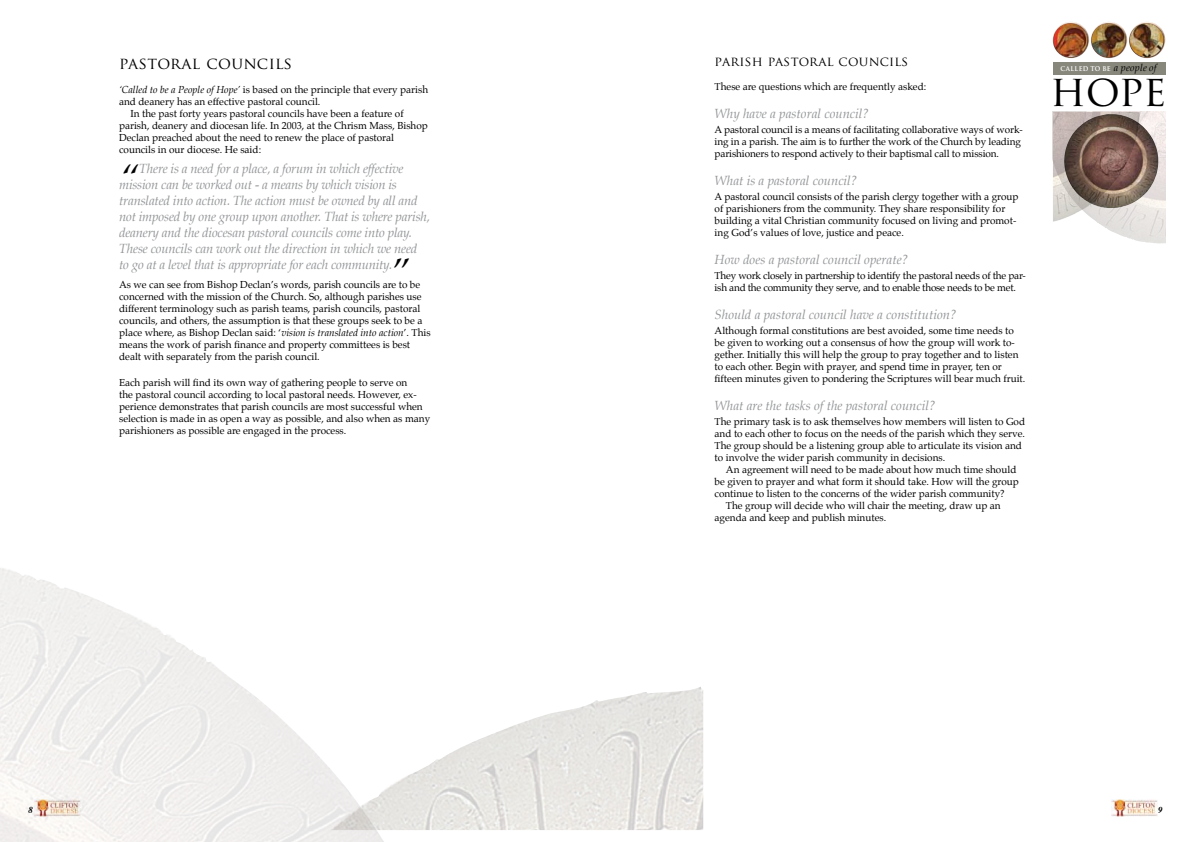
<style>
.page{position:relative;width:1191px;height:842px;background:#fff}
.page>*{position:absolute;margin:0;border:0;box-sizing:border-box;transform-origin:0 0}
.t1{font:42.5px "Trajan Pro";color:#000}
.t2{font:italic 40px "Palatino";color:#000}
.t3{font:16px "Trajan Pro";color:#000}
.t4{font:italic 13px/16px "Palatino";letter-spacing:-.015em;color:#939598}
.t5{font:13px "Trajan Pro";letter-spacing:-.035em;color:#000}
.t6{font:10px/12px "Palatino";color:#000}
.t7{font:10px/12px "Palatino";letter-spacing:-.02em;color:#000}
.t8{font:italic 700 9px "Times";color:#000}
.t9{font:700 7.5px "Trajan Pro";letter-spacing:.05em;color:#fff;scale:.9 1}
.s1{font-style:italic}
.s2{font-family:"Palatino";font-weight:400;font-style:italic;font-size:10px;color:#000}
</style>
<div class="page">
<img style="left:1111px;top:799px;width:46px;height:17px">
<div style="left:1053px;top:62px;width:112px;height:13px;background:#88877b"></div>
<img style="left:1053px;top:112px;width:112px;height:131px">
<img style="left:1061px;top:114px;width:100px;height:94px">
<img style="left:1129px;top:22px;width:36px;height:36px;border-radius:18px">
<img style="left:1129px;top:23px;width:34px;height:34px;border-radius:17px">
<img style="left:1052px;top:22px;width:37px;height:36px;border-radius:18px">
<img style="left:1053px;top:23px;width:34px;height:34px;border-radius:17px">
<img style="left:1090px;top:22px;width:37px;height:36px;border-radius:18px">
<img style="left:1091px;top:23px;width:34px;height:34px;border-radius:17px">
<img style="left:595px;top:687px;width:108px;height:143px">
<img style="left:0;top:568px;width:384px;height:274px">
<img style="left:330px;top:700px;width:265px;height:130px">
<h3 class="t3" style="left:119px;top:53px;width:175px">PASTORAL COUNCILS</h3>
<p class="t6" style="left:119px;top:83px;width:311px"><span class="s1">‘Called to be a People of Hope’</span> is based on the principle that every parish</p>
<p class="t6" style="left:119px;top:95px;width:203px">and deanery has an effective pastoral council.</p>
<p class="t6" style="left:130px;top:107px;width:275px">In the past forty years pastoral councils have been a feature of</p>
<p class="t6" style="left:119px;top:119px;width:310px">parish, deanery and diocesan life. In 2003, at the Chrism Mass, Bishop</p>
<p class="t6" style="left:119px;top:131px;width:276px">Declan preached about the need to renew the place of pastoral</p>
<p class="t6" style="left:119px;top:143px;width:144px">councils in our diocese. He said:</p>
<h2 class="t2" style="left:119px;top:148px;width:21px">“</h2>
<p class="t4" style="left:119px;top:161px;width:312px;text-indent:20px">There is a need for a place, a forum in which effective mission can be worked out - a means by which vision is translated into action. The action must be owned by all and not imposed by one group upon another. That is where parish, deanery and the diocesan pastoral councils come into play.<br>These councils can work out the direction in which we need to go at a level that is appropriate for each community.</p>
<p class="t6" style="left:119px;top:279px;width:303px">As we can see from Bishop Declan’s words, parish councils are to be</p>
<h2 class="t2" style="left:389px;top:242px;width:21px">”</h2>
<p class="t6" style="left:119px;top:291px;width:313px">concerned with the mission of the Church. So, although parishes use different terminology such as parish teams, parish councils, pastoral councils, and others, the assumption is that these groups seek to be a place where, as Bishop Declan said: ‘<span class="s1">vision is translated into action</span>’. This means the work of parish finance and property committees is best dealt with separately from the parish council.</p>
<p class="t6" style="left:119px;top:377px;width:313px">Each parish will find its own way of gathering people to serve on<br>the pastoral council according to local pastoral needs. However, ex&shy;perience demonstrates that parish councils are most successful when selection is made in as open a way as possible, and also when as many parishioners as possible are engaged in the process.</p>
<p class="t8" style="left:28px;top:802px;width:6px">8</p>
<h3 class="t5" style="left:714px;top:53px;width:195px">PARISH PASTORAL COUNCILS</h3>
<p class="t6" style="left:714px;top:81px;width:213px">These are questions which are frequently asked:</p>
<h3 class="t4" style="left:714px;top:106px;width:156px">Why have a pastoral council?</h3>
<p class="t6" style="left:714px;top:124px;width:310px">A pastoral council is a means of facilitating collaborative ways of work&shy;ing in a parish. The aim is to further the work of the Church by leading parishioners to respond actively to their baptismal call to mission.</p>
<h3 class="t4" style="left:714px;top:173px;width:144px">What is a pastoral council?</h3>
<p class="t6" style="left:714px;top:191px;width:305px">A pastoral council consists of the parish clergy together with a group of parishioners from the community. They share responsibility for building a vital Christian community focused on living and promot&shy;ing God’s values of love, justice and peace.</p>
<h3 class="t4" style="left:714px;top:252px;width:195px">How does a pastoral council operate?</h3>
<p class="t7" style="left:714px;top:269px;width:313px">They work closely in partnership to identify the pastoral needs of the par&shy;ish and the community they serve, and to enable those needs to be met.</p>
<h3 class="t4" style="left:714px;top:307px;width:243px">Should a pastoral council have a constitution?</h3>
<p class="t6" style="left:714px;top:324px;width:312px">Although formal constitutions are best avoided, some time needs to be given to working out a consensus of how the group will work to&shy;gether. Initially this will help the group to pray together and to listen to each other. Begin with prayer, and spend time in prayer, ten or fifteen minutes given to pondering the Scriptures will bear much fruit.</p>
<h3 class="t4" style="left:714px;top:397px;width:222px">What are the tasks of the pastoral council?</h3>
<p class="t6" style="left:714px;top:415px;width:312px">The primary task is to ask themselves how members will listen to God</p>
<p class="t6" style="left:714px;top:427px;width:312px">and to each other to focus on the needs of the parish which they serve.</p>
<p class="t6" style="left:714px;top:439px;width:309px">The group should be a listening group able to articulate its vision and</p>
<p class="t6" style="left:714px;top:451px;width:232px">to involve the wider parish community in decisions.</p>
<p class="t6" style="left:714px;top:463px;width:303px">An agreement will need to be made about how much time should</p>
<p class="t6" style="left:714px;top:475px;width:306px">be given to prayer and what form it should take. How will the group</p>
<p class="t6" style="left:714px;top:487px;width:292px">continue to listen to the concerns of the wider parish community?</p>
<p class="t6" style="left:726px;top:499px;width:276px">The group will decide who will chair the meeting, draw up an</p>
<p class="t6" style="left:714px;top:511px;width:173px">agenda and keep and publish minutes.</p>
<p class="t9" style="left:1060px;top:64px;width:108px">CALLED TO BE <span class="s2">a people of</span></p>
<h1 class="t1" style="left:1050px;top:64px;width:118px">HOPE</h1>
<p class="t8" style="left:1158px;top:802px;width:6px">9</p>
</div>
